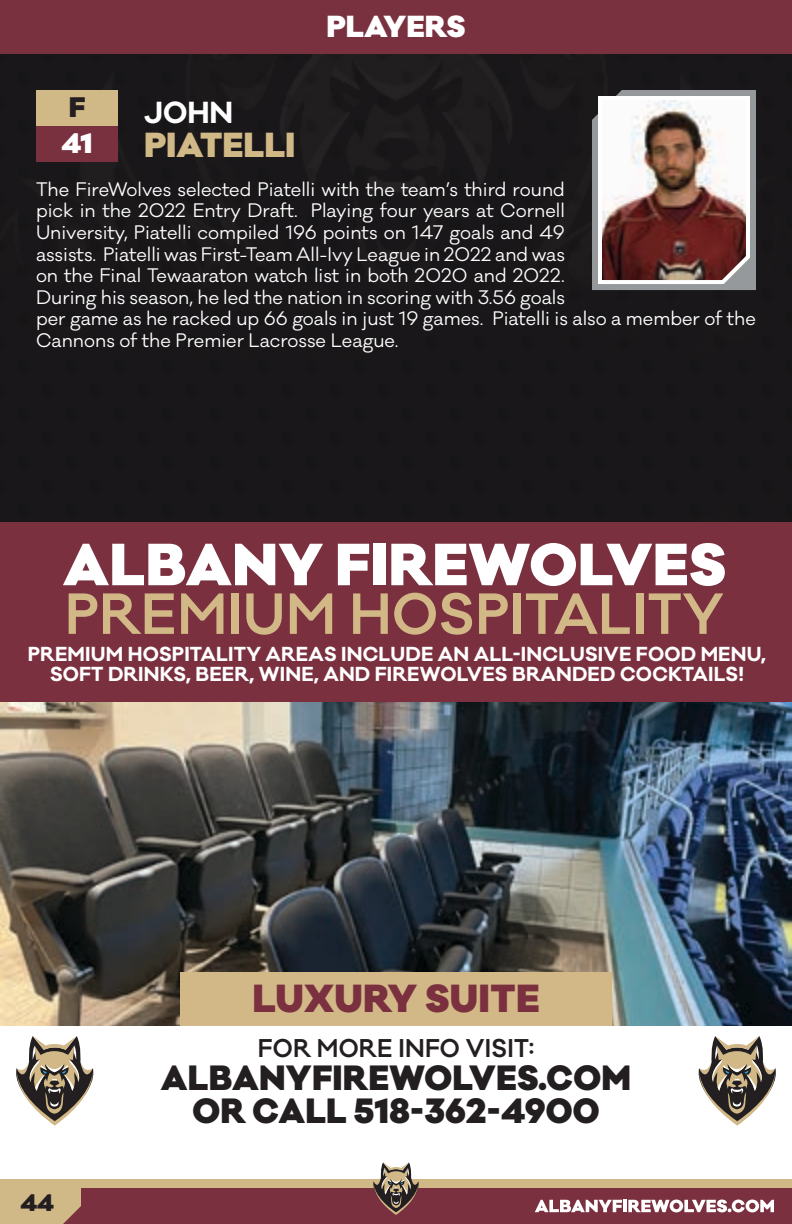
<style>
.page{position:relative;width:792px;height:1224px;background:#fff}
.page>*{position:absolute;margin:0;border:0;box-sizing:border-box;transform-origin:0 0}
.t1{font:900 54.6px "Galano Classic";letter-spacing:.01em;color:#fff}
.t2{font:600 53.2px "Galano Classic";letter-spacing:.01em;color:#d1b886}
.t3{font:900 36px "Galano Classic";letter-spacing:.01em;color:#7b303f}
.t4{font:900 32.2px/33px "Galano Classic";letter-spacing:.01em;color:#231f20;text-align:center}
.t5{font:900 32px "Galano Classic";color:#d1b887}
.t6{font:900 28px "Galano Classic";color:#fff}
.t7{font:700 28px "Galano Classic";color:#fff}
.t8{font:900 26px "Galano Classic";color:#fff}
.t9{font:900 26px "Galano Classic";color:#231f20}
.t10{font:600 23.6px "Galano Classic";letter-spacing:.01em;color:#231f20}
.t11{font:900 22px "Galano Classic";color:#231f20}
.t12{font:700 18.6px/20px "Galano Classic";letter-spacing:.01em;color:#fff;text-align:center}
.t13{font:18px/21.6px "Galano Classic";color:#fff}
</style>
<div class="page">
<div style="left:0;top:1179px;width:792px;height:45px;background:#d1b887"></div>
<div style="left:0;top:1188px;width:792px;height:36px;background:#7b3040"></div>
<svg style="left:373px;top:1162px;width:46px;height:53px"></svg>
<svg style="left:535px;top:1200px;width:87px;height:12px"></svg>
<hr style="left:623px;top:1200px;width:4px;height:12px;background:#fff">
<svg style="left:628px;top:1200px;width:146px;height:12px"></svg>
<div style="left:0;top:1188px;width:81px;height:36px;background:#d1b887"></div>
<div style="left:0;top:54px;width:792px;height:468px;background:#191719"></div>
<div style="left:0;top:0;width:792px;height:54px;background:#793140"></div>
<div style="left:36px;top:126px;width:82px;height:36px;background:#793140"></div>
<div style="left:36px;top:90px;width:82px;height:36px;background:#d1b887"></div>
<svg style="left:583px;top:82px;width:178px;height:213px"></svg>
<img style="left:0;top:702px;width:792px;height:324px">
<div style="left:0;top:522px;width:792px;height:180px;background:#7b303f"></div>
<div style="left:180px;top:972px;width:432px;height:54px;background:#d1b886"></div>
<svg style="left:698px;top:1036px;width:78px;height:90px"></svg>
<svg style="left:16px;top:1036px;width:78px;height:90px"></svg>
<h3 class="t6" style="left:327px;top:7px;width:140px">PLAYERS</h3>
<h3 class="t9" style="left:69px;top:90px;width:18px">F</h3>
<h3 class="t7" style="left:144px;top:94px;width:91px">JOHN</h3>
<h3 class="t5" style="left:144px;top:123px;width:153px">PIATELLI</h3>
<p class="t13" style="left:36px;top:179px;width:721px">The FireWolves selected Piatelli with the team’s third round<br>pick in the 2022 Entry Draft. Playing four years at Cornell<br>University, Piatelli compiled 196 points on 147 goals and 49<br>assists. Piatelli was First-Team All-Ivy League in 2022 and was<br>on the Final Tewaaraton watch list in both 2020 and 2022.<br>During his season, he led the nation in scoring with 3.56 goals<br>per game as he racked up 66 goals in just 19 games. Piatelli is also a member of the Cannons of the Premier Lacrosse League.</p>
<h3 class="t8" style="left:61px;top:126px;width:33px">41</h3>
<h1 class="t1" style="left:63px;top:527px;width:665px">ALBANY FIREWOLVES</h1>
<h2 class="t2" style="left:65px;top:579px;width:660px">PREMIUM HOSPITALITY</h2>
<p class="t12" style="left:28px;top:644px;width:740px">PREMIUM HOSPITALITY AREAS INCLUDE AN ALL-INCLUSIVE FOOD MENU,<br>SOFT DRINKS, BEER, WINE, AND FIREWOLVES BRANDED COCKTAILS!</p>
<p class="t11" style="left:20px;top:1187px;width:35px">44</p>
<h3 class="t3" style="left:252px;top:974px;width:289px">LUXURY SUITE</h3>
<h3 class="t10" style="left:258px;top:1033px;width:278px">FOR MORE INFO VISIT:</h3>
<h3 class="t4" style="left:161px;top:1061px;width:472px">ALBANYFIREWOLVES.COM<br>OR CALL 518-362-4900</h3>
</div>
